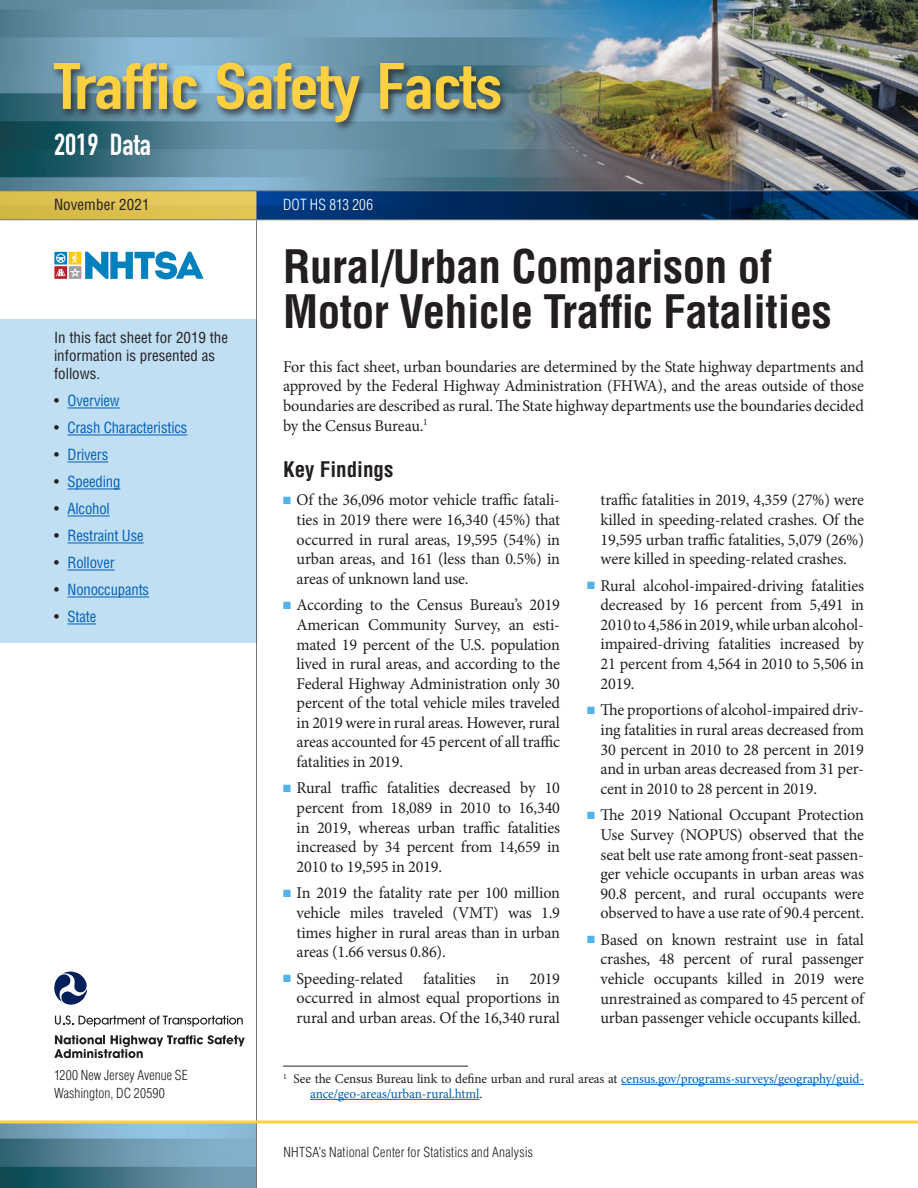
<style>
.page{position:relative;width:918px;height:1188px;background:#fff}
.page>*{position:absolute;margin:0;border:0;box-sizing:border-box;transform-origin:0 0}
.t1{font:64.5px "DIN Engschrift Std";letter-spacing:-.01em;color:#ffd03f;scale:1.2 1}
.t2{font:700 condensed 45px/45px "Helvetica LT Std";letter-spacing:-.01em;color:#231f20}
.t3{font:30px "DIN Engschrift Std";color:#fff}
.t4{font:700 condensed 21px "Helvetica LT Std";color:#231f20}
.Body_Span{font:16.5px/19.5px "Minion Pro";letter-spacing:-.01em;color:#231f20;text-align:justify}
.t5{font:condensed 15px "Helvetica LT Std";letter-spacing:-.01em;color:#005fb9}
.t6{font:condensed 15px/18px "Helvetica LT Std";color:#231f20}
.t7{font:300 condensed 15px "Helvetica LT Std";letter-spacing:.01em;color:#fff}
.Footnote_-_with_line{font:13.5px/15px "Minion Pro";letter-spacing:-.01em;color:#005fb9}
.t8{font:300 condensed 13.5px/18px "Helvetica LT Std";letter-spacing:.01em;color:#231f20}
.s1{color:#231f20}
.s2{color:#53b3e8}
</style>
<div class="page">
<img style="left:0;top:0;width:918px;height:190px">
<img style="left:0;top:1124px;width:256px;height:64px">
<div style="left:50px;top:60px;width:460px;height:73px;background:#231f20;opacity:.75"></div>
<svg style="left:257px;top:191px;width:661px;height:28px;background:#012d5e"></svg>
<div style="left:0;top:191px;width:256px;height:29px;background:linear-gradient(to right,#d6ba49,#e7ca5b)"></div>
<hr style="left:0;top:219px;width:918px;height:1px;background:#76787b">
<hr style="left:0;top:190px;width:918px;height:1px;background:#76787b">
<hr style="left:256px;top:191px;width:1px;height:997px;background:#76787b">
<svg style="left:0;top:1120px;width:918px;height:4px;background:#fad86c"></svg>
<svg style="left:54px;top:971px;width:34px;height:34px"></svg>
<svg style="left:55px;top:1015px;width:188px;height:12px"></svg>
<svg style="left:54px;top:1035px;width:191px;height:23px"></svg>
<div style="left:54px;top:252px;width:13px;height:13px;background:#0081be"></div>
<div style="left:54px;top:266px;width:13px;height:13px;background:#be1d2c"></div>
<svg style="left:56px;top:251px;width:147px;height:28px"></svg>
<div style="left:0;top:319px;width:256px;height:324px;background:#c1dff3"></div>
<hr style="left:68px;top:408px;width:52px;height:1px;background:#005fb9">
<hr style="left:68px;top:435px;width:119px;height:1px;background:#005fb9">
<hr style="left:68px;top:462px;width:40px;height:1px;background:#005fb9">
<hr style="left:68px;top:489px;width:52px;height:1px;background:#005fb9">
<hr style="left:68px;top:516px;width:42px;height:1px;background:#005fb9">
<hr style="left:68px;top:543px;width:76px;height:1px;background:#005fb9">
<hr style="left:68px;top:570px;width:47px;height:1px;background:#005fb9">
<hr style="left:68px;top:597px;width:81px;height:1px;background:#005fb9">
<svg style="left:68px;top:624px;width:28px;height:1px"></svg>
<hr style="left:283px;top:1066px;width:185px;height:1px;background:#231f20">
<hr style="left:621px;top:1084px;width:243px;height:1px;background:#005fb9">
<hr style="left:310px;top:1099px;width:169px;height:1px;background:#005fb9">
<h1 class="t1" style="left:54px;top:48px;width:375px">Traffic Safety Facts</h1>
<h3 class="t3" style="left:54px;top:127px;width:98px">2019 Data</h3>
<p class="t6" style="left:54px;top:196px;width:97px">November 2021</p>
<p class="t7" style="left:283px;top:195px;width:91px">DOT HS 813 206</p>
<p class="t6" style="left:54px;top:329px;width:176px">In this fact sheet for 2019 the information is presented as follows.</p>
<p class="t5" style="left:54px;top:392px;width:67px"><span class="s1">•</span> Overview</p>
<p class="t5" style="left:54px;top:419px;width:135px"><span class="s1">•</span> Crash Characteristics</p>
<p class="t5" style="left:54px;top:446px;width:56px"><span class="s1">•</span> Drivers</p>
<p class="t5" style="left:54px;top:473px;width:68px"><span class="s1">•</span> Speeding</p>
<p class="t5" style="left:54px;top:500px;width:57px"><span class="s1">•</span> Alcohol</p>
<p class="t5" style="left:54px;top:527px;width:91px"><span class="s1">•</span> Restraint Use</p>
<p class="t5" style="left:54px;top:554px;width:62px"><span class="s1">•</span> Rollover</p>
<p class="t5" style="left:54px;top:581px;width:97px"><span class="s1">•</span> Nonoccupants</p>
<p class="t5" style="left:54px;top:608px;width:44px"><span class="s1">•</span> State</p>
<p class="t8" style="left:54px;top:1066px;width:135px">1200 New Jersey Avenue SE<br>Washington, DC 20590</p>
<h1 class="t2" style="left:283px;top:244px;width:550px">Rural/Urban Comparison of<br>Motor Vehicle Traffic Fatalities</h1>
<p class="Body_Span" style="left:283px;top:357px;width:582px">For this fact sheet, urban boundaries are determined by the State highway departments and approved by the Federal Highway Administration (FHWA), and the areas outside of those boundaries are described as rural. The State highway departments use the boundaries decided by the Census Bureau.<sup>1</sup></p>
<h2 class="t4" style="left:283px;top:456px;width:112px">Key Findings</h2>
<p class="Body_Span" style="left:297px;top:491px;width:265px;text-indent:-13px"><span class="s2">■</span> Of the 36,096 motor vehicle traffic fatali&shy;ties in 2019 there were 16,340 (45%) that occurred in rural areas, 19,595 (54%) in urban areas, and 161 (less than 0.5%) in areas of unknown land use.</p>
<p class="Body_Span" style="left:297px;top:596px;width:265px;text-indent:-13px"><span class="s2">■</span> According to the Census Bureau’s 2019<br>American Community Survey, an esti&shy;mated 19 percent of the U.S. population lived in rural areas, and according to the Federal Highway Administration only 30 percent of the total vehicle miles traveled in 2019 were in rural areas. However, rural areas accounted for 45 percent of all traffic fatalities in 2019.</p>
<p class="Body_Span" style="left:297px;top:779px;width:265px;text-indent:-13px"><span class="s2">■</span> Rural traffic fatalities decreased by 10 percent from 18,089 in 2010 to 16,340 in 2019, whereas urban traffic fatalities increased by 34 percent from 14,659 in 2010 to 19,595 in 2019.</p>
<p class="Body_Span" style="left:297px;top:884px;width:265px;text-indent:-13px"><span class="s2">■</span> In 2019 the fatality rate per 100 million vehicle miles traveled (VMT) was 1.9 times higher in rural areas than in urban areas (1.66 versus 0.86).</p>
<p class="Body_Span" style="left:297px;top:969px;width:265px;text-indent:-13px"><span class="s2">■</span> Speeding-related fatalities in 2019 occurred in almost equal proportions in rural and urban areas. Of the 16,340 rural</p>
<p class="Body_Span" style="left:601px;top:491px;width:265px">traffic fatalities in 2019, 4,359 (27%) were killed in speeding-related crashes. Of the 19,595 urban traffic fatalities, 5,079 (26%) were killed in speeding-related crashes.</p>
<p class="Body_Span" style="left:601px;top:576px;width:265px;text-indent:-13px"><span class="s2">■</span> Rural alcohol-impaired-driving fatalities decreased by 16 percent from 5,491 in 2010 to 4,586 in 2019, while urban alcohol&shy;impaired-driving fatalities increased by 21 percent from 4,564 in 2010 to 5,506 in 2019.</p>
<p class="Body_Span" style="left:601px;top:701px;width:265px;text-indent:-13px"><span class="s2">■</span> The proportions of alcohol-impaired driv&shy;ing fatalities in rural areas decreased from 30 percent in 2010 to 28 percent in 2019 and in urban areas decreased from 31 per&shy;cent in 2010 to 28 percent in 2019.</p>
<p class="Body_Span" style="left:601px;top:806px;width:265px;text-indent:-13px"><span class="s2">■</span> The 2019 National Occupant Protection Use Survey (NOPUS) observed that the seat belt use rate among front-seat passen&shy;ger vehicle occupants in urban areas was 90.8 percent, and rural occupants were observed to have a use rate of 90.4 percent.</p>
<p class="Body_Span" style="left:601px;top:930px;width:265px;text-indent:-13px"><span class="s2">■</span> Based on known restraint use in fatal crashes, 48 percent of rural passenger vehicle occupants killed in 2019 were unrestrained as compared to 45 percent of urban passenger vehicle occupants killed.</p>
<p class="Footnote_-_with_line" style="left:310px;top:1071px;width:555px;text-indent:-27px"><sup>1</sup> <span class="s1">See the Census Bureau link to define urban and rural areas at</span> census.gov/programs-surveys/geography/guid&shy;ance/geo-areas/urban-rural.html<span class="s1">.</span></p>
<p class="t8" style="left:284px;top:1143px;width:251px">NHTSA’s National Center for Statistics and Analysis</p>
</div>
